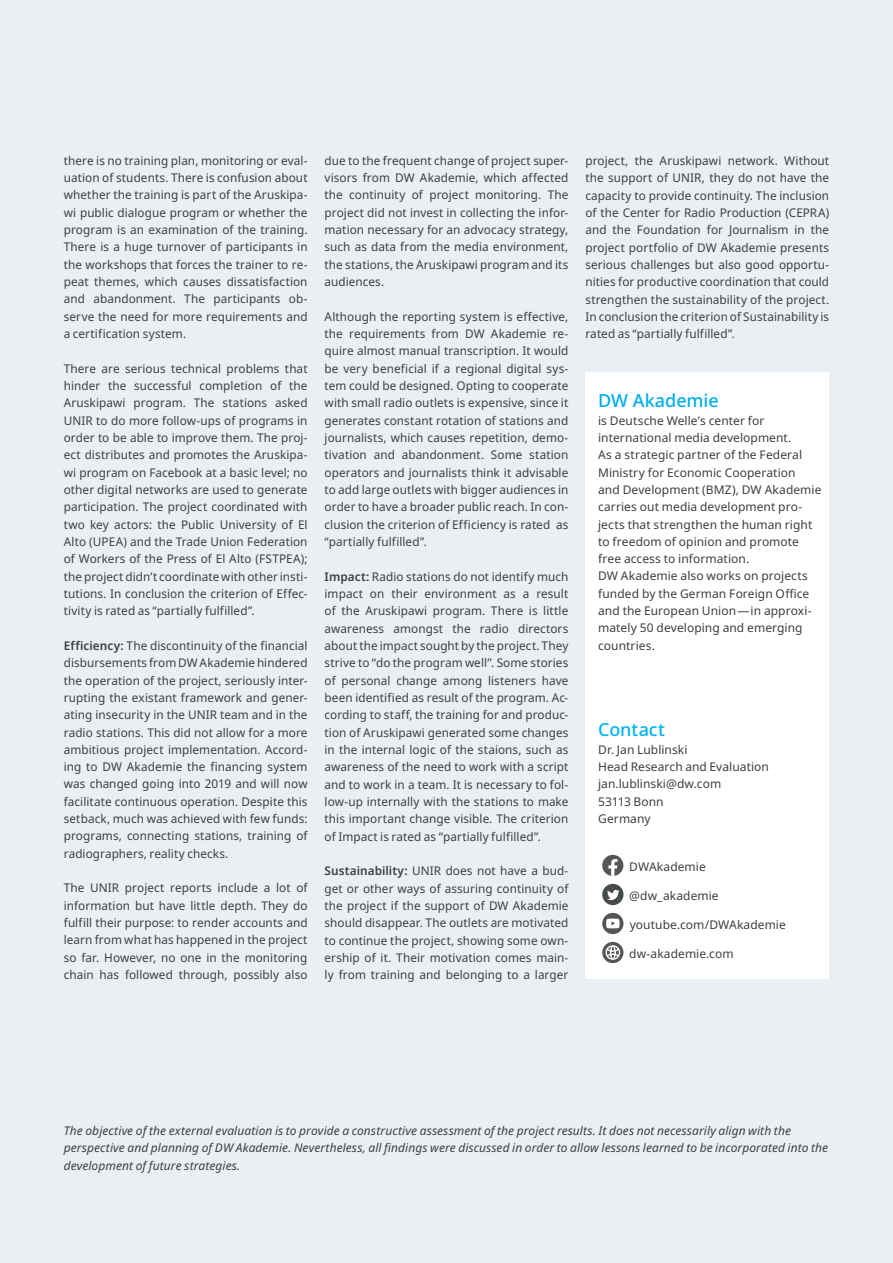
<style>
.page{position:relative;width:893px;height:1263px;background:#eaeff4}
.page>*{position:absolute;margin:0;border:0;box-sizing:border-box;transform-origin:0 0}
.t1{font:500 18px "Noto Sans";color:#00aeef}
.t2{font:500 18px "Noto Sans";color:#00b3ef}
.t3{font:12px/17.4px "Noto Sans";letter-spacing:.005em;color:#3e3e3f;text-align:justify}
.t4{font:italic 12px/17.4px "Noto Sans";letter-spacing:.005em;color:#3e3e3f}
.s1{font-weight:600}
</style>
<div class="page">
<div style="left:585px;top:373px;width:244px;height:606px;background:#fff"></div>
<svg style="left:602px;top:855px;width:21px;height:21px"></svg>
<svg style="left:602px;top:884px;width:21px;height:21px"></svg>
<svg style="left:602px;top:913px;width:21px;height:21px"></svg>
<svg style="left:606px;top:919px;width:13px;height:9px"></svg>
<svg style="left:602px;top:942px;width:21px;height:21px"></svg>
<p class="t3" style="left:64px;top:152px;width:245px">there is no training plan, monitoring or eval&shy;uation of students. There is confusion about whether the training is part of the Aruskipa&shy;wi public dialogue program or whether the program is an examination of the training.<br>There is a huge turnover of participants in the workshops that forces the trainer to re&shy;peat themes, which causes dissatisfaction and abandonment. The participants ob&shy;serve the need for more requirements and a certification system.</p>
<p class="t3" style="left:64px;top:360px;width:245px">There are serious technical problems that hinder the successful completion of the Aruskipawi program. The stations asked UNIR to do more follow-ups of programs in order to be able to improve them. The proj&shy;ect distributes and promotes the Aruskipa&shy;wi program on Facebook at a basic level; no other digital networks are used to generate participation. The project coordinated with two key actors: the Public University of El Alto (UPEA) and the Trade Union Federation of Workers of the Press of El Alto (FSTPEA); the project didn’t coordinate with other insti&shy;tutions. In conclusion the criterion of Effec&shy;tivity is rated as “partially fulfilled”.</p>
<p class="t3" style="left:64px;top:637px;width:245px"><span class="s1">Efficiency:</span> The discontinuity of the financial disbursements from DW Akademie hindered the operation of the project, seriously inter&shy;rupting the existant framework and gener&shy;ating insecurity in the UNIR team and in the radio stations. This did not allow for a more ambitious project implementation. Accord&shy;ing to DW Akademie the financing system was changed going into 2019 and will now facilitate continuous operation. Despite this setback, much was achieved with few funds: programs, connecting stations, training of radiographers, reality checks.</p>
<p class="t3" style="left:64px;top:880px;width:245px">The UNIR project reports include a lot of information but have little depth. They do fulfill their purpose: to render accounts and learn from what has happened in the project so far. However, no one in the monitoring chain has followed through, possibly also</p>
<p class="t3" style="left:325px;top:152px;width:245px">due to the frequent change of project super&shy;visors from DW Akademie, which affected the continuity of project monitoring. The project did not invest in collecting the infor&shy;mation necessary for an advocacy strategy, such as data from the media environment, the stations, the Aruskipawi program and its audiences.</p>
<p class="t3" style="left:325px;top:308px;width:245px">Although the reporting system is effective, the requirements from DW Akademie re&shy;quire almost manual transcription. It would be very beneficial if a regional digital sys&shy;tem could be designed. Opting to cooperate with small radio outlets is expensive, since it generates constant rotation of stations and journalists, which causes repetition, demo&shy;tivation and abandonment. Some station operators and journalists think it advisable to add large outlets with bigger audiences in order to have a broader public reach. In con&shy;clusion the criterion of Efficiency is rated as “partially fulfilled”.</p>
<p class="t3" style="left:325px;top:568px;width:245px"><span class="s1">Impact:</span> Radio stations do not identify much impact on their environment as a result of the Aruskipawi program. There is little awareness amongst the radio directors about the impact sought by the project. They strive to “do the program well”. Some stories of personal change among listeners have been identified as result of the program. Ac&shy;cording to staff, the training for and produc&shy;tion of Aruskipawi generated some changes in the internal logic of the staions, such as awareness of the need to work with a script and to work in a team. It is necessary to fol&shy;low-up internally with the stations to make this important change visible. The criterion of Impact is rated as “partially fulfilled”.</p>
<p class="t3" style="left:325px;top:862px;width:245px"><span class="s1">Sustainability:</span> UNIR does not have a bud&shy;get or other ways of assuring continuity of the project if the support of DW Akademie should disappear. The outlets are motivated to continue the project, showing some own&shy;ership of it. Their motivation comes main&shy;ly from training and belonging to a larger</p>
<p class="t3" style="left:585px;top:152px;width:245px">project, the Aruskipawi network. Without the support of UNIR, they do not have the capacity to provide continuity. The inclusion of the Center for Radio Production (CEPRA) and the Foundation for Journalism in the project portfolio of DW Akademie presents serious challenges but also good opportu&shy;nities for productive coordination that could strengthen the sustainability of the project.<br>In conclusion the criterion of Sustainability is rated as “partially fulfilled”.</p>
<h1 class="t1" style="left:598px;top:388px;width:122px">DW Akademie</h1>
<p class="t3" style="left:598px;top:412px;width:225px;text-align:left">is Deutsche Welle’s center for international media development.<br>As a strategic partner of the Federal<br>Ministry for Economic Cooperation<br>and Development (BMZ), DW Akademie carries out media development pro&shy;jects that strengthen the human right to freedom of opinion and promote free access to information.<br>DW Akademie also works on projects funded by the German Foreign Office and the European Union — in approxi&shy;mately 50 developing and emerging countries.</p>
<h1 class="t2" style="left:598px;top:717px;width:69px">Contact</h1>
<p class="t3" style="left:598px;top:741px;width:172px;text-align:left">Dr. Jan Lublinski<br>Head Research and Evaluation jan.lublinski@dw.com<br>53113 Bonn<br>Germany</p>
<p class="t3" style="left:629px;top:858px;width:78px">DWAkademie</p>
<p class="t3" style="left:629px;top:887px;width:91px">@dw_akademie</p>
<p class="t3" style="left:630px;top:916px;width:158px">youtube.com/DWAkademie</p>
<p class="t3" style="left:629px;top:945px;width:106px">dw-akademie.com</p>
<p class="t4" style="left:64px;top:1122px;width:766px">The objective of the external evaluation is to provide a constructive assessment of the project results. It does not necessarily align with the perspective and planning of DW Akademie. Nevertheless, all findings were discussed in order to allow lessons learned to be incorporated into the development of future strategies.</p>
</div>
